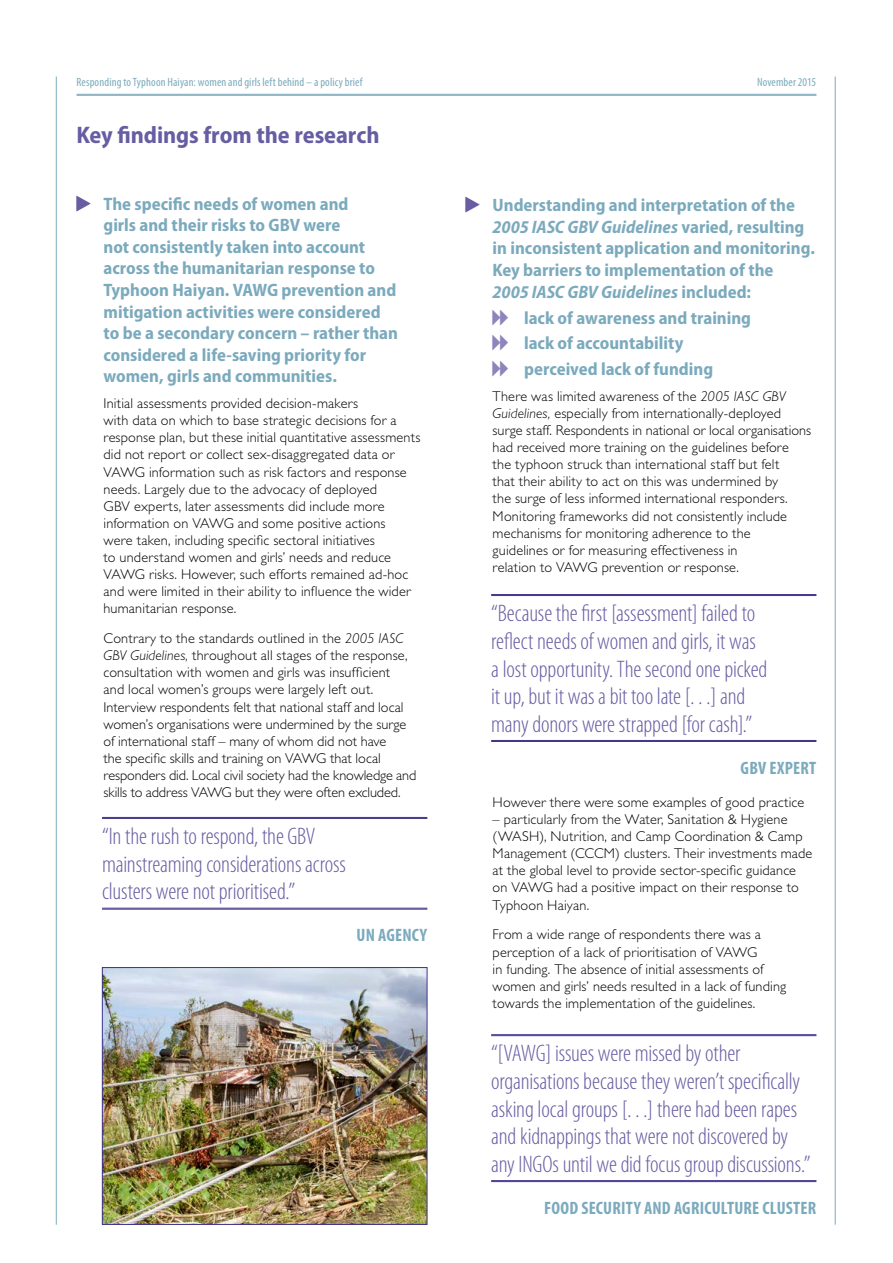
<style>
.page{position:relative;width:893px;height:1263px;background:#fff}
.page>*{position:absolute;margin:0;border:0;box-sizing:border-box;transform-origin:0 0}
.t1{font:300 condensed 24px/27.6px "Myriad Pro";letter-spacing:-.005em;color:#665da2}
.t2{font:700 semi-condensed 24px "Myriad Pro";color:#665da2}
.t3{font:700 semi-condensed 18px/21.6px "Myriad Pro";color:#7caabd}
.t4{font:700 condensed 18px "Myriad Pro";letter-spacing:.01em;color:#7caabd}
.t5{font:300 14.25px/17.1px "Gill Sans Std";letter-spacing:.01em;color:#000}
.t6{font:condensed 12px "Myriad Pro";letter-spacing:.01em;color:#7caabd}
.s1{font-style:italic}
</style>
<div class="page">
<img style="left:102px;top:967px;width:326px;height:258px">
<hr style="left:491px;top:594px;width:325px;height:1px;background:#3f348b">
<hr style="left:491px;top:595px;width:325px;height:1px;background:#3f348b">
<hr style="left:491px;top:740px;width:325px;height:1px;background:#3f348b">
<hr style="left:491px;top:741px;width:325px;height:1px;background:#3f348b">
<hr style="left:102px;top:817px;width:325px;height:1px;background:#3f348b">
<hr style="left:102px;top:818px;width:325px;height:1px;background:#3f348b">
<hr style="left:102px;top:908px;width:325px;height:1px;background:#3f348b">
<hr style="left:102px;top:909px;width:325px;height:1px;background:#3f348b">
<hr style="left:491px;top:1034px;width:325px;height:1px;background:#3f348b">
<hr style="left:491px;top:1035px;width:325px;height:1px;background:#3f348b">
<hr style="left:491px;top:1180px;width:325px;height:1px;background:#3f348b">
<hr style="left:491px;top:1181px;width:325px;height:1px;background:#3f348b">
<hr style="left:77px;top:94px;width:739px;height:1px;background:#7caabd">
<hr style="left:77px;top:95px;width:739px;height:1px;background:#7caabd">
<hr style="left:835px;top:77px;width:1px;height:1148px;background:#7caabd">
<hr style="left:56px;top:77px;width:1px;height:1148px;background:#7caabd">
<p class="t6" style="left:77px;top:75px;width:288px">Responding to Typhoon Haiyan: women and girls left behind – a policy brief</p>
<p class="t6" style="left:757px;top:75px;width:61px">November 2015</p>
<h1 class="t2" style="left:77px;top:122px;width:304px">Key findings from the research</h1>
<p class="t3" style="left:104px;top:193px;width:296px">The specific needs of women and<br>girls and their risks to GBV were<br>not consistently taken into account across the humanitarian response to Typhoon Haiyan. VAWG prevention and mitigation activities were considered to be a secondary concern – rather than considered a life-saving priority for women, girls and communities.</p>
<p class="t5" style="left:104px;top:395px;width:318px">Initial assessments provided decision-makers<br>with data on which to base strategic decisions for a response plan, but these initial quantitative assessments did not report or collect sex-disaggregated data or VAWG information such as risk factors and response needs. Largely due to the advocacy of deployed<br>GBV experts, later assessments did include more information on VAWG and some positive actions<br>were taken, including specific sectoral initiatives<br>to understand women and girls’ needs and reduce VAWG risks. However, such efforts remained ad-hoc and were limited in their ability to influence the wider humanitarian response.</p>
<p class="t5" style="left:104px;top:630px;width:314px">Contrary to the standards outlined in the <span class="s1">2005 IASC GBV Guidelines,</span> throughout all stages of the response, consultation with women and girls was insufficient<br>and local women’s groups were largely left out.<br>Interview respondents felt that national staff and local women’s organisations were undermined by the surge of international staff – many of whom did not have<br>the specific skills and training on VAWG that local responders did. Local civil society had the knowledge and skills to address VAWG but they were often excluded.</p>
<h1 class="t1" style="left:102px;top:823px;width:245px">“In the rush to respond, the GBV mainstreaming considerations across clusters were not prioritised.”</h1>
<p class="t4" style="left:356px;top:925px;width:72px">UN AGENCY</p>
<p class="t3" style="left:493px;top:195px;width:324px">Understanding and interpretation of the <span class="s1">2005 IASC GBV Guidelines</span> varied, resulting in inconsistent application and monitoring.<br>Key barriers to implementation of the<br><span class="s1">2005 IASC GBV Guidelines</span> included:</p>
<p class="t3" style="left:524px;top:305px;width:228px;line-height:25.8px">lack of awareness and training lack of accountability perceived lack of funding</p>
<p class="t5" style="left:493px;top:388px;width:320px">There was limited awareness of the <span class="s1">2005 IASC GBV Guidelines,</span> especially from internationally-deployed surge staff. Respondents in national or local organisations had received more training on the guidelines before<br>the typhoon struck than international staff but felt<br>that their ability to act on this was undermined by<br>the surge of less informed international responders.<br>Monitoring frameworks did not consistently include mechanisms for monitoring adherence to the<br>guidelines or for measuring effectiveness in<br>relation to VAWG prevention or response.</p>
<h1 class="t1" style="left:491px;top:600px;width:278px">“Because the first [assessment] failed to reflect needs of women and girls, it was a lost opportunity. The second one picked it up, but it was a bit too late […] and many donors were strapped [for cash].”</h1>
<p class="t4" style="left:741px;top:758px;width:77px">GBV EXPERT</p>
<p class="t5" style="left:493px;top:794px;width:313px">However there were some examples of good practice</p>
<p class="t5" style="left:493px;top:811px;width:321px">– particularly from the Water, Sanitation &amp; Hygiene (WASH), Nutrition, and Camp Coordination &amp; Camp Management (CCCM) clusters. Their investments made at the global level to provide sector-specific guidance on VAWG had a positive impact on their response to Typhoon Haiyan.</p>
<p class="t5" style="left:493px;top:926px;width:295px">From a wide range of respondents there was a perception of a lack of prioritisation of VAWG<br>in funding. The absence of initial assessments of women and girls’ needs resulted in a lack of funding towards the implementation of the guidelines.</p>
<h1 class="t1" style="left:491px;top:1040px;width:321px">“[VAWG] issues were missed by other organisations because they weren’t specifically asking local groups […] there had been rapes and kidnappings that were not discovered by any INGOs until we did focus group discussions.”</h1>
<p class="t4" style="left:544px;top:1198px;width:273px">FOOD SECURITY AND AGRICULTURE CLUSTER</p>
</div>
